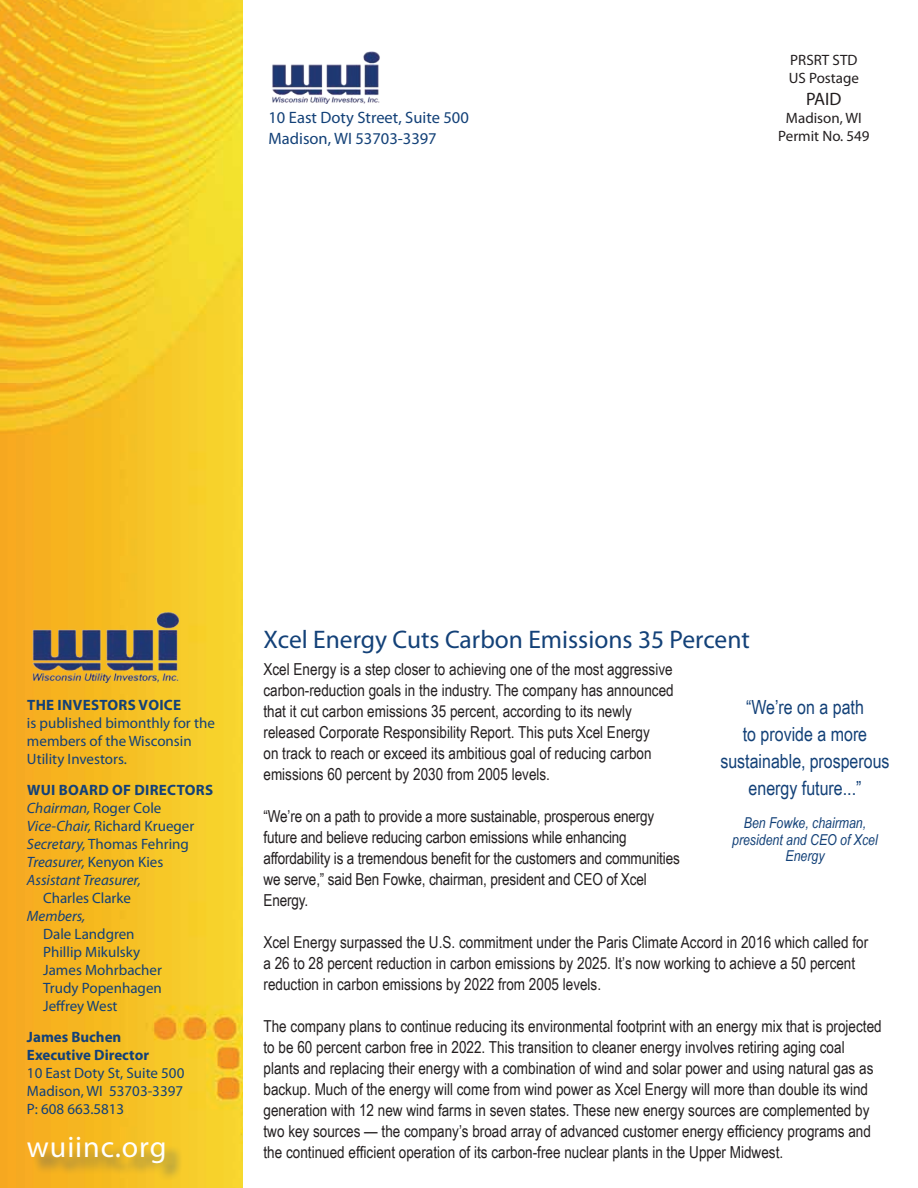
<style>
.page{position:relative;width:918px;height:1188px;background:#fff}
.page>*{position:absolute;margin:0;border:0;box-sizing:border-box;transform-origin:0 0}
.t1{font:30px "Myriad Pro";letter-spacing:.03em;color:#fff}
.t2{font:25.5px "Myriad Pro";color:#134178}
.t3{font:19.5px/27px "Arial Narrow";color:#134178;text-align:center}
.t4{font:18px "Myriad Pro";color:#231f20}
.t5{font:16.5px/21px "Arial Narrow";color:#231f20}
.t6{font:16.5px/21px "Myriad Pro";color:#134178}
.t7{font:15px/18px "Myriad Pro";color:#134178}
.t8{font:italic 15px/18px "Myriad Pro";letter-spacing:-.005em;color:#134178}
.t9{font:italic 15px/16.5px "Arial Narrow";color:#134178;text-align:center}
.t10{font:15px/18px "Myriad Pro";color:#231f20}
.t11{font:700 15px/18px "Myriad Pro";color:#134178}
.t12{font:700 15px "Myriad Pro";letter-spacing:.02em;color:#134178}
.s1{font-weight:700;font-style:normal}
.s2{font-style:normal}
</style>
<div class="page">
<img style="left:272px;top:51px;width:108px;height:52px">
<img style="left:0;top:0;width:243px;height:1188px">
<img style="left:27px;top:609px;width:154px;height:73px">
<hr style="left:917px;top:958px;width:1px;height:230px;background:#134178">
<hr style="left:917px;top:225px;width:1px;height:34px;background:#134178">
<div style="left:31px;top:1139px;width:152px;height:43px;background:#134178;opacity:.5"></div>
<p class="t6" style="left:269px;top:107px;width:202px">10 East Doty Street, Suite 500<br>Madison, WI 53703-3397</p>
<p class="t10" style="left:789px;top:52px;width:72px">PRSRT STD<br>US Postage</p>
<p class="t4" style="left:806px;top:89px;width:37px">PAID</p>
<p class="t10" style="left:778px;top:109px;width:93px;text-align:center">Madison, WI<br>Permit No. 549</p>
<h2 class="t2" style="left:264px;top:625px;width:488px">Xcel Energy Cuts Carbon Emissions 35 Percent</h2>
<p class="t5" style="left:264px;top:659px;width:412px">Xcel Energy is a step closer to achieving one of the most aggressive carbon-reduction goals in the industry. The company has announced that it cut carbon emissions 35 percent, according to its newly released Corporate Responsibility Report. This puts Xcel Energy<br>on track to reach or exceed its ambitious goal of reducing carbon emissions 60 percent by 2030 from 2005 levels.</p>
<p class="t5" style="left:264px;top:806px;width:418px">“We’re on a path to provide a more sustainable, prosperous energy future and believe reducing carbon emissions while enhancing affordability is a tremendous benefit for the customers and communities we serve,” said Ben Fowke, chairman, president and CEO of Xcel Energy.</p>
<p class="t5" style="left:264px;top:932px;width:606px">Xcel Energy surpassed the U.S. commitment under the Paris Climate Accord in 2016 which called for a 26 to 28 percent reduction in carbon emissions by 2025. It’s now working to achieve a 50 percent reduction in carbon emissions by 2022 from 2005 levels.</p>
<p class="t5" style="left:264px;top:1016px;width:620px">The company plans to continue reducing its environmental footprint with an energy mix that is projected to be 60 percent carbon free in 2022. This transition to cleaner energy involves retiring aging coal plants and replacing their energy with a combination of wind and solar power and using natural gas as backup. Much of the energy will come from wind power as Xcel Energy will more than double its wind generation with 12 new wind farms in seven states. These new energy sources are complemented by two key sources — the company’s broad array of advanced customer energy efficiency programs and</p>
<p class="t12" style="left:27px;top:697px;width:156px">THE INVESTORS VOICE</p>
<p class="t7" style="left:27px;top:715px;width:189px">is published bimonthly for the members of the Wisconsin<br>Utility Investors.</p>
<p class="t8" style="left:27px;top:781px;width:188px"><span class="s1">WUI BOARD OF DIRECTORS<br></span>Chairman, <span class="s2">Roger Cole<br></span>Vice-Chair, <span class="s2">Richard Krueger<br></span>Secretary, <span class="s2">Thomas Fehring<br></span>Treasurer, <span class="s2">Kenyon Kies<br></span>Assistant Treasurer,</p>
<p class="t7" style="left:43px;top:889px;width:89px">Charles Clarke</p>
<p class="t8" style="left:27px;top:907px;width:60px">Members,</p>
<p class="t7" style="left:43px;top:925px;width:120px">Dale Landgren<br>Phillip Mikulsky<br>James Mohrbacher<br>Trudy Popenhagen<br>Jeffrey West</p>
<p class="t11" style="left:27px;top:1028px;width:124px">James Buchen<br>Executive Director</p>
<p class="t7" style="left:27px;top:1064px;width:159px;text-align:justify">10 East Doty St, Suite 500<br>Madison, WI 53703-3397<br>P: 608 663.5813</p>
<p class="t3" style="left:720px;top:693px;width:171px">“We’re on a path<br>to provide a more sustainable, prosperous energy future...”</p>
<p class="t9" style="left:732px;top:815px;width:147px">Ben Fowke, chairman, president and CEO of Xcel<br>Energy</p>
<h1 class="t1" style="left:27px;top:1130px;width:141px">wuiinc.org</h1>
<p class="t5" style="left:264px;top:1142px;width:521px">the continued efficient operation of its carbon-free nuclear plants in the Upper Midwest.</p>
</div>
